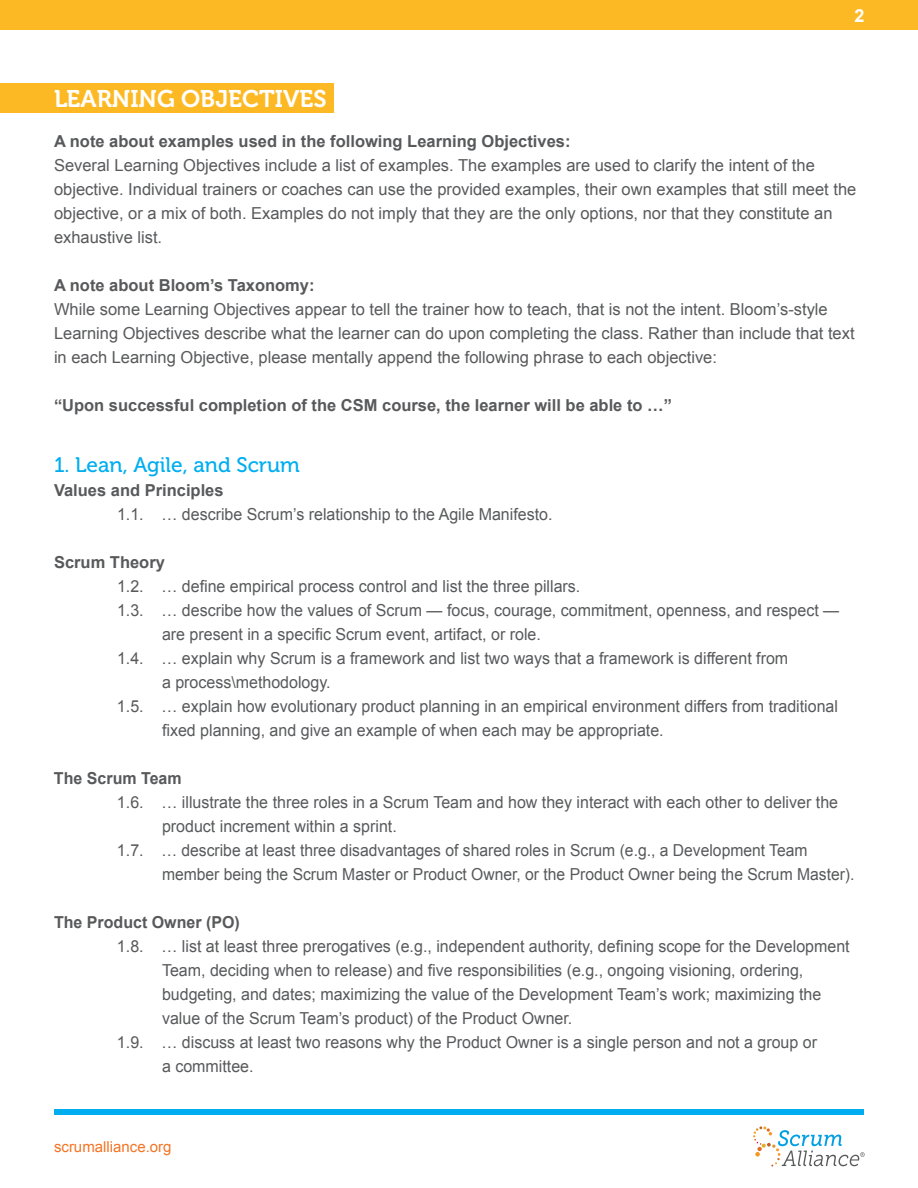
<style>
.page{position:relative;width:918px;height:1188px;background:#fff}
.page>*{position:absolute;margin:0;border:0;box-sizing:border-box;transform-origin:0 0}
.t1{font:24px "Museo 700";color:#fff}
.t2{font:21px "Museo 500";color:#00aeef}
.t3{font:700 18px "Arial";color:#fff}
.t4{font:16.5px/24px "Arial";color:#58595b}
.t5{font:700 16.5px "Arial";color:#58595b}
.t6{font:16.5px "Arial";color:#58595b;scale:.95 1}
.t7{font:15px "Arial";color:#f47424}
</style>
<div class="page">
<div style="left:54px;top:1109px;width:810px;height:6px;background:#00aeef"></div>
<svg style="left:753px;top:1126px;width:112px;height:41px"></svg>
<div style="left:0;top:0;width:918px;height:30px;background:#fdb924"></div>
<div style="left:0;top:83px;width:334px;height:30px;background:#fdb924"></div>
<p class="t3" style="left:854px;top:4px;width:12px">2</p>
<h1 class="t1" style="left:54px;top:85px;width:274px">LEARNING OBJECTIVES</h1>
<p class="t5" style="left:54px;top:130px;width:518px">A note about examples used in the following Learning Objectives:</p>
<p class="t4" style="left:54px;top:153px;width:804px">Several Learning Objectives include a list of examples. The examples are used to clarify the intent of the objective. Individual trainers or coaches can use the provided examples, their own examples that still meet the objective, or a mix of both. Examples do not imply that they are the only options, nor that they constitute an exhaustive list.</p>
<p class="t5" style="left:54px;top:274px;width:262px">A note about Bloom’s Taxonomy:</p>
<p class="t4" style="left:54px;top:297px;width:802px">While some Learning Objectives appear to tell the trainer how to teach, that is not the intent. Bloom’s-style<br>Learning Objectives describe what the learner can do upon completing the class. Rather than include that text in each Learning Objective, please mentally append the following phrase to each objective:</p>
<p class="t5" style="left:54px;top:394px;width:619px">“Upon successful completion of the CSM course, the learner will be able to …”</p>
<p class="t2" style="left:54px;top:453px;width:247px">1. Lean, Agile, and Scrum</p>
<p class="t5" style="left:54px;top:479px;width:171px">Values and Principles</p>
<p class="t4" style="left:117px;top:502px;width:437px">1.1. … describe Scrum’s relationship to the Agile Manifesto.</p>
<p class="t5" style="left:54px;top:551px;width:112px">Scrum Theory</p>
<p class="t4" style="left:117px;top:574px;width:465px">1.2. … define empirical process control and list the three pillars.</p>
<p class="t4" style="left:117px;top:598px;width:724px">1.3. … describe how the values of Scrum — focus, courage, commitment, openness, and respect —</p>
<p class="t4" style="left:162px;top:622px;width:380px">are present in a specific Scrum event, artifact, or role.</p>
<p class="t4" style="left:117px;top:646px;width:673px">1.4. … explain why Scrum is a framework and list two ways that a framework is different from</p>
<p class="t4" style="left:162px;top:670px;width:170px">a process\methodology.</p>
<p class="t4" style="left:117px;top:694px;width:723px">1.5. … explain how evolutionary product planning in an empirical environment differs from traditional</p>
<p class="t4" style="left:162px;top:718px;width:503px">fixed planning, and give an example of when each may be appropriate.</p>
<p class="t5" style="left:54px;top:767px;width:129px">The Scrum Team</p>
<p class="t4" style="left:117px;top:790px;width:723px">1.6. … illustrate the three roles in a Scrum Team and how they interact with each other to deliver the</p>
<p class="t4" style="left:162px;top:814px;width:236px">product increment within a sprint.</p>
<p class="t4" style="left:117px;top:838px;width:692px">1.7. … describe at least three disadvantages of shared roles in Scrum (e.g., a Development Team</p>
<p class="t6" style="left:162px;top:863px;width:731px">member being the Scrum Master or Product Owner, or the Product Owner being the Scrum Master).</p>
<p class="t5" style="left:54px;top:911px;width:187px">The Product Owner (PO)</p>
<p class="t4" style="left:117px;top:934px;width:734px">1.8. … list at least three prerogatives (e.g., independent authority, defining scope for the Development</p>
<p class="t4" style="left:162px;top:958px;width:643px">Team, deciding when to release) and five responsibilities (e.g., ongoing visioning, ordering,</p>
<p class="t4" style="left:162px;top:982px;width:661px">budgeting, and dates; maximizing the value of the Development Team’s work; maximizing the</p>
<p class="t4" style="left:162px;top:1006px;width:412px">value of the Scrum Team’s product) of the Product Owner.</p>
<p class="t4" style="left:117px;top:1030px;width:702px">1.9. … discuss at least two reasons why the Product Owner is a single person and not a group or</p>
<p class="t4" style="left:162px;top:1054px;width:93px">a committee.</p>
<p class="t7" style="left:54px;top:1137px;width:119px">scrumalliance.org</p>
</div>
